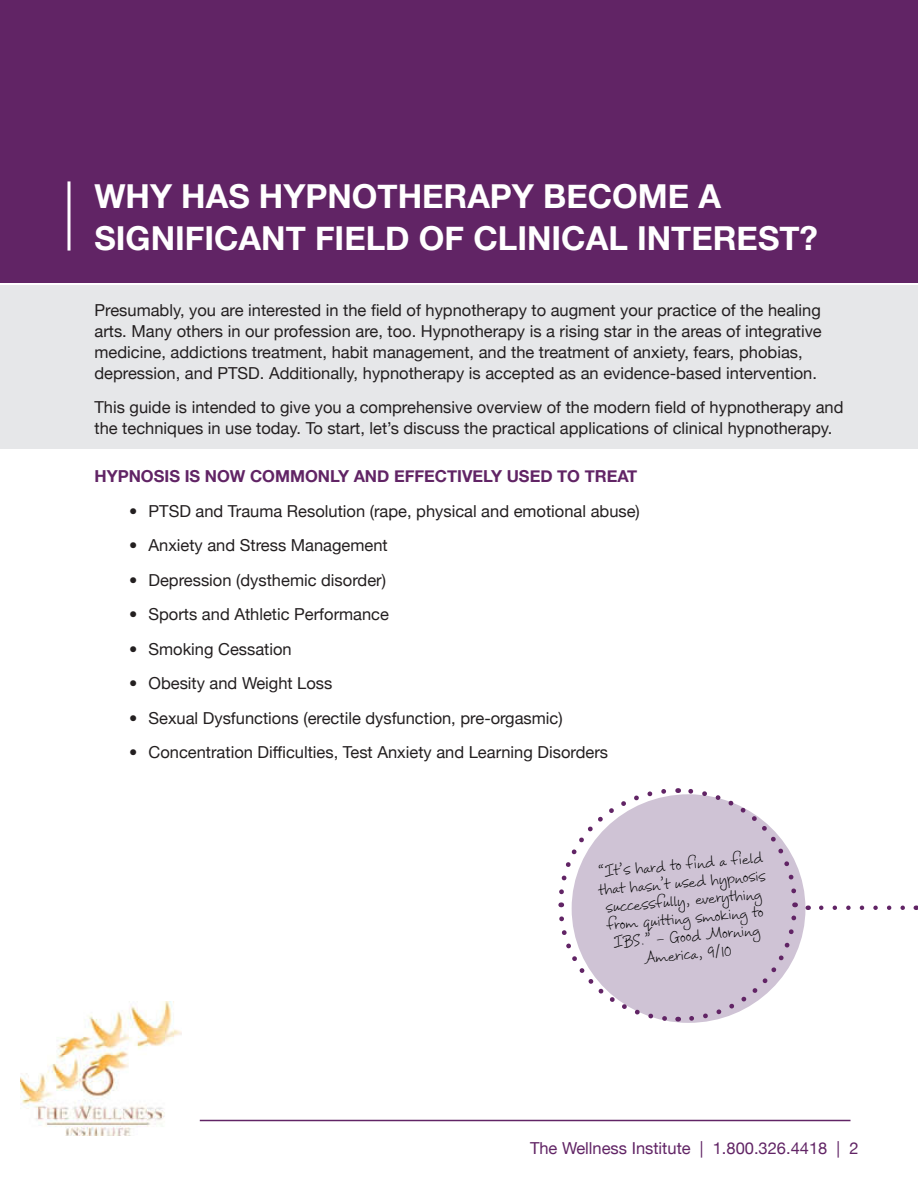
<style>
.page{position:relative;width:918px;height:1188px;background:#fff}
.page>*{position:absolute;margin:0;border:0;box-sizing:border-box;transform-origin:0 0}
.t1{font:700 33px/42px "Helvetica Neue";color:#fff}
.t2{font:16.5px/21px "Helvetica Neue";color:#231f20}
.t3{font:16.5px/18px "Corky";color:#000;text-align:center}
.t4{font:700 16.5px "Helvetica Neue";color:#612465}
.t5{font:16.5px "Helvetica Neue";color:#612465}
</style>
<div class="page">
<hr style="left:200px;top:1120px;width:650px;height:1px;background:#612465">
<img style="left:21px;top:1001px;width:160px;height:134px">
<div style="left:0;top:0;width:918px;height:283px;background:#612465"></div>
<hr style="left:68px;top:181px;width:2px;height:70px;background:#fff">
<div style="left:0;top:285px;width:918px;height:164px;background:#e6e7e9"></div>
<div style="left:572px;top:794px;width:233px;height:229px;background:#cfc3d5;border-radius:50%"></div>
<svg style="left:821px;top:906px;width:84px;height:4px"></svg>
<svg style="left:689px;top:902px;width:110px;height:121px"></svg>
<svg style="left:678px;top:788px;width:121px;height:106px"></svg>
<svg style="left:558px;top:789px;width:110px;height:118px"></svg>
<svg style="left:559px;top:913px;width:120px;height:110px"></svg>
<h1 class="t1" style="left:94px;top:179px;width:725px">WHY HAS HYPNOTHERAPY BECOME A<br>SIGNIFICANT FIELD OF CLINICAL INTEREST?</h1>
<p class="t2" style="left:94px;top:298px;width:729px">Presumably, you are interested in the field of hypnotherapy to augment your practice of the healing arts. Many others in our profession are, too. Hypnotherapy is a rising star in the areas of integrative medicine, addictions treatment, habit management, and the treatment of anxiety, fears, phobias, depression, and PTSD. Additionally, hypnotherapy is accepted as an evidence-based intervention.</p>
<p class="t2" style="left:94px;top:396px;width:751px">This guide is intended to give you a comprehensive overview of the modern field of hypnotherapy and the techniques in use today. To start, let’s discuss the practical applications of clinical hypnotherapy.</p>
<p class="t4" style="left:94px;top:470px;width:544px">HYPNOSIS IS NOW COMMONLY AND EFFECTIVELY USED TO TREAT</p>
<p class="t2" style="left:129px;top:499px;width:512px">• PTSD and Trauma Resolution (rape, physical and emotional abuse)</p>
<p class="t2" style="left:129px;top:534px;width:260px">• Anxiety and Stress Management</p>
<p class="t2" style="left:129px;top:568px;width:258px">• Depression (dysthemic disorder)</p>
<p class="t2" style="left:129px;top:603px;width:261px">• Sports and Athletic Performance</p>
<p class="t2" style="left:129px;top:637px;width:164px">• Smoking Cessation</p>
<p class="t2" style="left:129px;top:672px;width:205px">• Obesity and Weight Loss</p>
<p class="t2" style="left:129px;top:706px;width:435px">• Sexual Dysfunctions (erectile dysfunction, pre-orgasmic)</p>
<p class="t2" style="left:129px;top:741px;width:481px">• Concentration Difficulties, Test Anxiety and Learning Disorders</p>
<p class="t3" style="left:597px;top:864px;width:169px;rotate:-5deg">“It’s hard to fi nd a fi eld that hasn’t used hypnosis successfully, everything from quitting smoking to<br>IBS.” – Good Morning<br>America, 9/10</p>
<p class="t5" style="left:530px;top:1141px;width:330px">The Wellness Institute | 1.800.326.4418 | 2</p>
</div>
